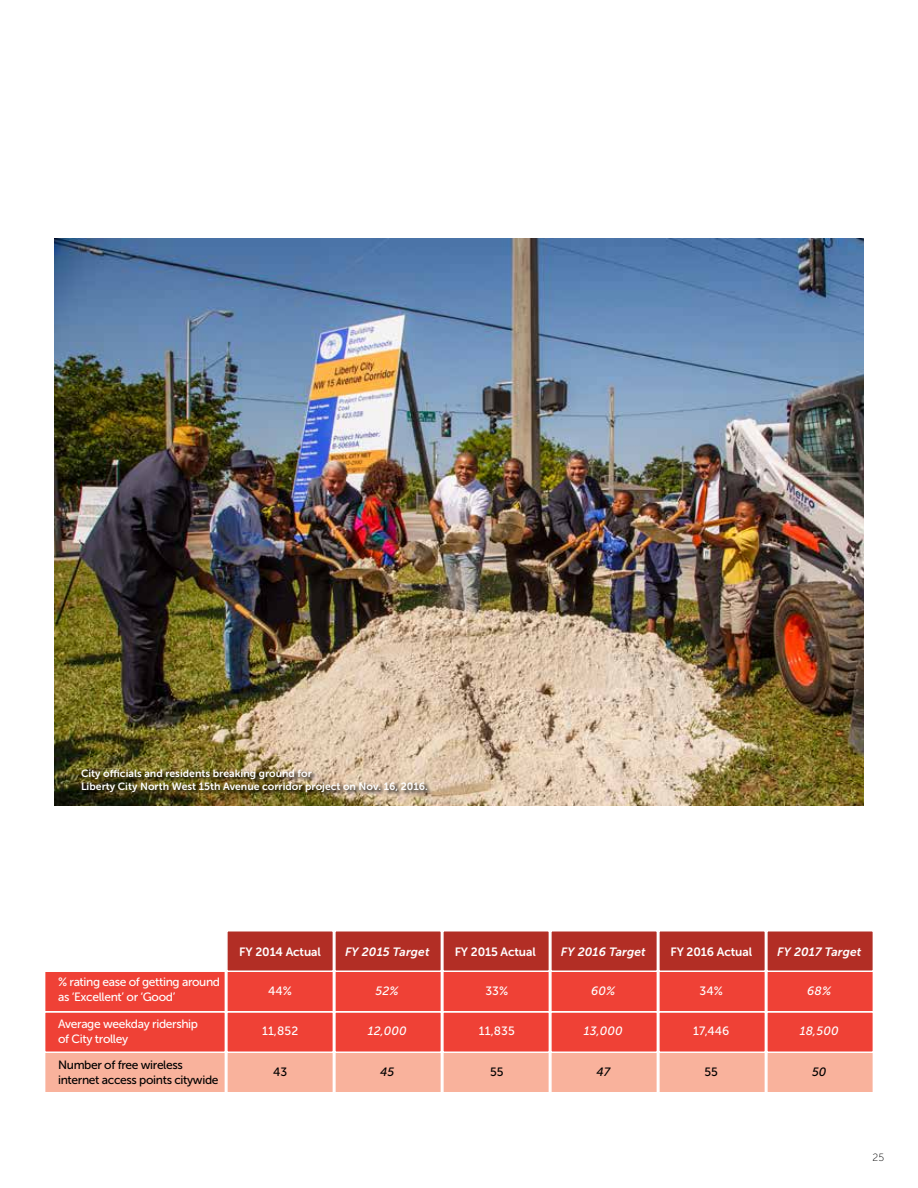
<style>
.page{position:relative;width:918px;height:1188px;background:#fff}
.page>*{position:absolute;margin:0;border:0;box-sizing:border-box;transform-origin:0 0}
.t1{font:12px/15px "Museo Sans 500";letter-spacing:-.03em;color:#fff}
.t2{font:12px/15px "Museo Sans 500";letter-spacing:-.03em;color:#000}
.t3{font:12px "Museo Sans 700";letter-spacing:-.01em;color:#fff}
.t4{font:italic 12px "Museo Sans 700";letter-spacing:.01em;color:#fff}
.t5{font:italic 12px "Museo Sans 500";letter-spacing:.01em;color:#fff}
.t6{font:italic 12px "Museo Sans 500";color:#000}
.t7{font:10.5px/12.6px "Museo Sans 700";color:#fff}
.t8{font:10.5px "Museo Sans 100";color:#000}
</style>
<div class="page">
<img style="left:54px;top:238px;width:810px;height:568px">
<div style="left:44px;top:1052px;width:182px;height:42px;background:#f9b29c;border:2px solid #fff"></div>
<div style="left:226px;top:1052px;width:108px;height:42px;background:#f9b29c;border:2px solid #fff"></div>
<div style="left:442px;top:1052px;width:108px;height:42px;background:#f9b29c;border:2px solid #fff"></div>
<div style="left:334px;top:1052px;width:108px;height:42px;background:#f9b29c;border:2px solid #fff"></div>
<div style="left:550px;top:1052px;width:108px;height:42px;background:#f9b29c;border:2px solid #fff"></div>
<div style="left:658px;top:1052px;width:108px;height:42px;background:#f9b29c;border:2px solid #fff"></div>
<div style="left:766px;top:1052px;width:108px;height:42px;background:#f9b29c;border:2px solid #fff"></div>
<div style="left:44px;top:1011px;width:182px;height:42px;background:#ef4136;border:2px solid #fff"></div>
<div style="left:226px;top:1011px;width:108px;height:42px;background:#ef4136;border:2px solid #fff"></div>
<div style="left:442px;top:1011px;width:108px;height:42px;background:#ef4136;border:2px solid #fff"></div>
<div style="left:334px;top:1011px;width:108px;height:42px;background:#ef4136;border:2px solid #fff"></div>
<div style="left:550px;top:1011px;width:108px;height:42px;background:#ef4136;border:2px solid #fff"></div>
<div style="left:658px;top:1011px;width:108px;height:42px;background:#ef4136;border:2px solid #fff"></div>
<div style="left:766px;top:1011px;width:108px;height:42px;background:#ef4136;border:2px solid #fff"></div>
<div style="left:44px;top:970px;width:182px;height:42px;background:#ef4136;border:2px solid #fff"></div>
<div style="left:226px;top:970px;width:108px;height:42px;background:#ef4136;border:2px solid #fff"></div>
<div style="left:442px;top:970px;width:108px;height:42px;background:#ef4136;border:2px solid #fff"></div>
<div style="left:334px;top:970px;width:108px;height:42px;background:#ef4136;border:2px solid #fff"></div>
<div style="left:550px;top:970px;width:108px;height:42px;background:#ef4136;border:2px solid #fff"></div>
<div style="left:658px;top:970px;width:108px;height:42px;background:#ef4136;border:2px solid #fff"></div>
<div style="left:766px;top:970px;width:108px;height:42px;background:#ef4136;border:2px solid #fff"></div>
<div style="left:226px;top:930px;width:108px;height:42px;background:#b22e25;border:2px solid #fff"></div>
<div style="left:442px;top:930px;width:108px;height:42px;background:#b22e25;border:2px solid #fff"></div>
<div style="left:334px;top:930px;width:108px;height:42px;background:#b22e25;border:2px solid #fff"></div>
<div style="left:550px;top:930px;width:108px;height:42px;background:#b22e25;border:2px solid #fff"></div>
<div style="left:658px;top:930px;width:108px;height:42px;background:#b22e25;border:2px solid #fff"></div>
<div style="left:766px;top:930px;width:108px;height:42px;background:#b22e25;border:2px solid #fff"></div>
<img style="left:81px;top:768px;width:352px;height:30px">
<p class="t7" style="left:81px;top:767px;width:348px">City officials and residents breaking ground for<br>Liberty City North West 15th Avenue corridor project on Nov. 16, 2016.</p>
<p class="t1" style="left:58px;top:975px;width:164px">% rating ease of getting around as ‘Excellent’ or ‘Good’</p>
<p class="t1" style="left:58px;top:1016px;width:141px">Average weekday ridership of City trolley</p>
<p class="t2" style="left:58px;top:1058px;width:162px">Number of free wireless internet access points citywide</p>
<p class="t3" style="left:239px;top:945px;width:83px">FY 2014 Actual</p>
<p class="t4" style="left:345px;top:945px;width:86px">FY 2015 Target</p>
<p class="t3" style="left:455px;top:945px;width:83px">FY 2015 Actual</p>
<p class="t4" style="left:561px;top:945px;width:86px">FY 2016 Target</p>
<p class="t3" style="left:670px;top:945px;width:83px">FY 2016 Actual</p>
<p class="t4" style="left:777px;top:945px;width:86px">FY 2017 Target</p>
<p class="t1" style="left:268px;top:984px;width:25px">44%</p>
<p class="t5" style="left:376px;top:985px;width:25px">52%</p>
<p class="t1" style="left:485px;top:984px;width:24px">33%</p>
<p class="t5" style="left:591px;top:985px;width:26px">60%</p>
<p class="t1" style="left:700px;top:984px;width:25px">34%</p>
<p class="t5" style="left:807px;top:985px;width:25px">68%</p>
<p class="t1" style="left:262px;top:1023px;width:38px">11,852</p>
<p class="t5" style="left:368px;top:1024px;width:40px">12,000</p>
<p class="t1" style="left:479px;top:1023px;width:38px">11,835</p>
<p class="t5" style="left:584px;top:1024px;width:40px">13,000</p>
<p class="t1" style="left:693px;top:1023px;width:38px">17,446</p>
<p class="t5" style="left:800px;top:1024px;width:40px">18,500</p>
<p class="t2" style="left:273px;top:1065px;width:16px">43</p>
<p class="t6" style="left:380px;top:1066px;width:16px">45</p>
<p class="t2" style="left:490px;top:1065px;width:15px">55</p>
<p class="t6" style="left:596px;top:1066px;width:15px">47</p>
<p class="t2" style="left:704px;top:1065px;width:15px">55</p>
<p class="t6" style="left:812px;top:1066px;width:16px">50</p>
<p class="t8" style="left:873px;top:1152px;width:13px">25</p>
</div>
